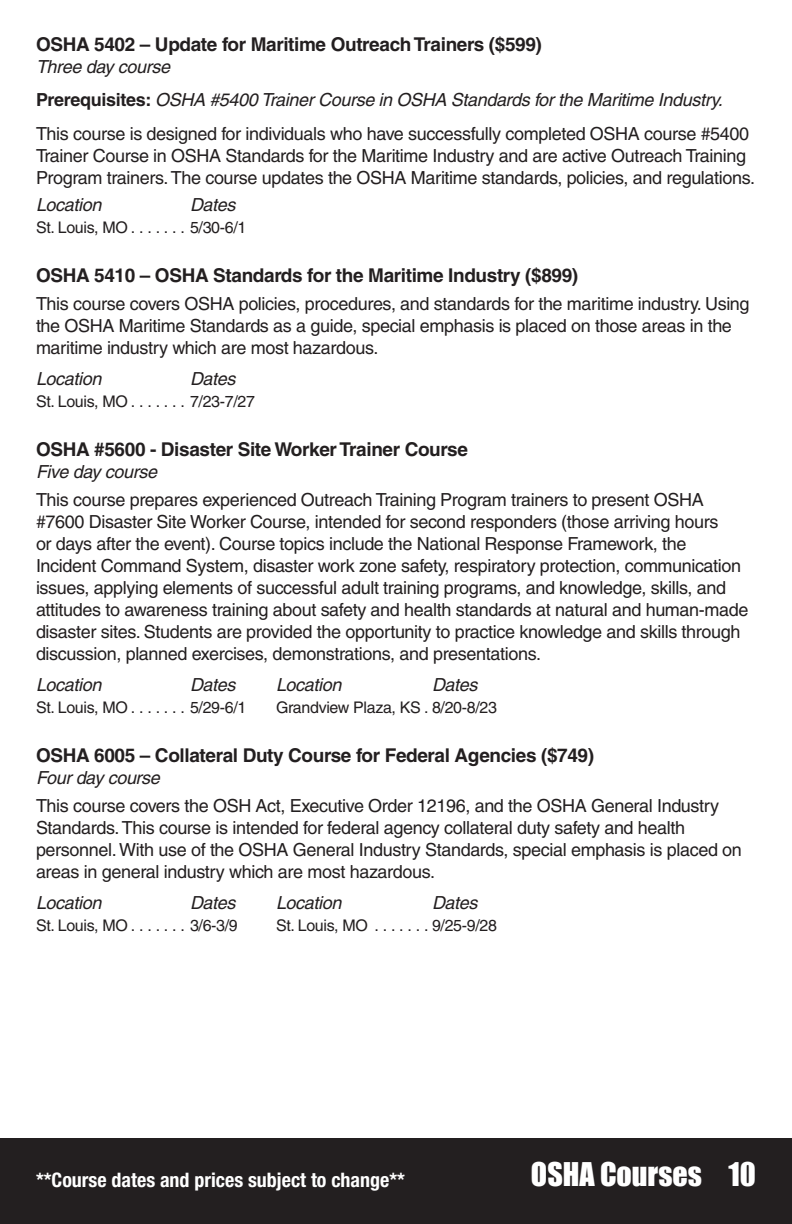
<style>
.page{position:relative;width:792px;height:1224px;background:#fff}
.page>*{position:absolute;margin:0;border:0;box-sizing:border-box;transform-origin:0 0}
.t1{font:30px "Impact";color:#fff}
.t2{font:700 condensed 20px "Helvetica Neue";color:#fff}
.t3{font:700 19px "Helvetica";letter-spacing:-.02em;color:#231f20}
.t4{font:18px/22px "Helvetica";letter-spacing:-.02em;color:#231f20}
.t5{font:italic 18px "Helvetica";letter-spacing:-.02em;color:#231f20}
.t6{font:16px "Helvetica";letter-spacing:-.02em;color:#231f20}
.s1{font-weight:700;font-style:normal}
</style>
<div class="page">
<div style="left:0;top:1138px;width:792px;height:86px;background:#231f20"></div>
<p class="t3" style="left:36px;top:32px;width:507px">OSHA 5402 – Update for Maritime Outreach Trainers ($599)</p>
<p class="t5" style="left:36px;top:56px;width:136px">Three day course</p>
<p class="t5" style="left:36px;top:89px;width:688px"><span class="s1">Prerequisites:</span> OSHA #5400 Trainer Course in OSHA Standards for the Maritime Industry.</p>
<p class="t4" style="left:36px;top:122px;width:721px">This course is designed for individuals who have successfully completed OSHA course #5400<br>Trainer Course in OSHA Standards for the Maritime Industry and are active Outreach Training<br>Program trainers. The course updates the OSHA Maritime standards, policies, and regulations.</p>
<p class="t5" style="left:36px;top:195px;width:67px">Location</p>
<p class="t5" style="left:190px;top:195px;width:47px">Dates</p>
<p class="t6" style="left:36px;top:219px;width:100px">St. Louis, MO .......</p>
<p class="t6" style="left:190px;top:219px;width:58px">5/30-6/1</p>
<p class="t3" style="left:36px;top:264px;width:544px">OSHA 5410 – OSHA Standards for the Maritime Industry ($899)</p>
<p class="t4" style="left:36px;top:293px;width:715px">This course covers OSHA policies, procedures, and standards for the maritime industry. Using the OSHA Maritime Standards as a guide, special emphasis is placed on those areas in the maritime industry which are most hazardous.</p>
<p class="t5" style="left:36px;top:368px;width:67px">Location</p>
<p class="t5" style="left:190px;top:368px;width:47px">Dates</p>
<p class="t6" style="left:36px;top:392px;width:100px">St. Louis, MO .......</p>
<p class="t6" style="left:190px;top:392px;width:67px">7/23-7/27</p>
<p class="t3" style="left:36px;top:438px;width:433px">OSHA #5600 - Disaster Site Worker Trainer Course</p>
<p class="t5" style="left:36px;top:461px;width:123px">Five day course</p>
<p class="t4" style="left:36px;top:489px;width:714px">This course prepares experienced Outreach Training Program trainers to present OSHA #7600 Disaster Site Worker Course, intended for second responders (those arriving hours<br>or days after the event). Course topics include the National Response Framework, the Incident Command System, disaster work zone safety, respiratory protection, communication issues, applying elements of successful adult training programs, and knowledge, skills, and attitudes to awareness training about safety and health standards at natural and human-made disaster sites. Students are provided the opportunity to practice knowledge and skills through discussion, planned exercises, demonstrations, and presentations.</p>
<p class="t5" style="left:36px;top:674px;width:67px">Location</p>
<p class="t5" style="left:190px;top:674px;width:47px">Dates</p>
<p class="t5" style="left:276px;top:674px;width:67px">Location</p>
<p class="t5" style="left:432px;top:674px;width:47px">Dates</p>
<p class="t6" style="left:36px;top:698px;width:100px">St. Louis, MO .......</p>
<p class="t6" style="left:190px;top:698px;width:58px">5/29-6/1</p>
<p class="t6" style="left:276px;top:698px;width:223px">Grandview Plaza, KS. 8/20-8/23</p>
<p class="t3" style="left:36px;top:744px;width:560px">OSHA 6005 – Collateral Duty Course for Federal Agencies ($749)</p>
<p class="t5" style="left:36px;top:767px;width:125px">Four day course</p>
<p class="t4" style="left:36px;top:794px;width:707px">This course covers the OSH Act, Executive Order 12196, and the OSHA General Industry Standards. This course is intended for federal agency collateral duty safety and health personnel. With use of the OSHA General Industry Standards, special emphasis is placed on areas in general industry which are most hazardous.</p>
<p class="t5" style="left:36px;top:892px;width:67px">Location</p>
<p class="t5" style="left:190px;top:892px;width:47px">Dates</p>
<p class="t5" style="left:276px;top:892px;width:67px">Location</p>
<p class="t5" style="left:432px;top:892px;width:47px">Dates</p>
<p class="t6" style="left:36px;top:916px;width:100px">St. Louis, MO .......</p>
<p class="t6" style="left:190px;top:916px;width:49px">3/6-3/9</p>
<p class="t6" style="left:276px;top:916px;width:100px">St. Louis, MO .......</p>
<p class="t6" style="left:432px;top:916px;width:67px">9/25-9/28</p>
<p class="t2" style="left:36px;top:1167px;width:371px">**Course dates and prices subject to change**</p>
<p class="t1" style="left:531px;top:1151px;width:227px">OSHA Courses 10</p>
</div>
